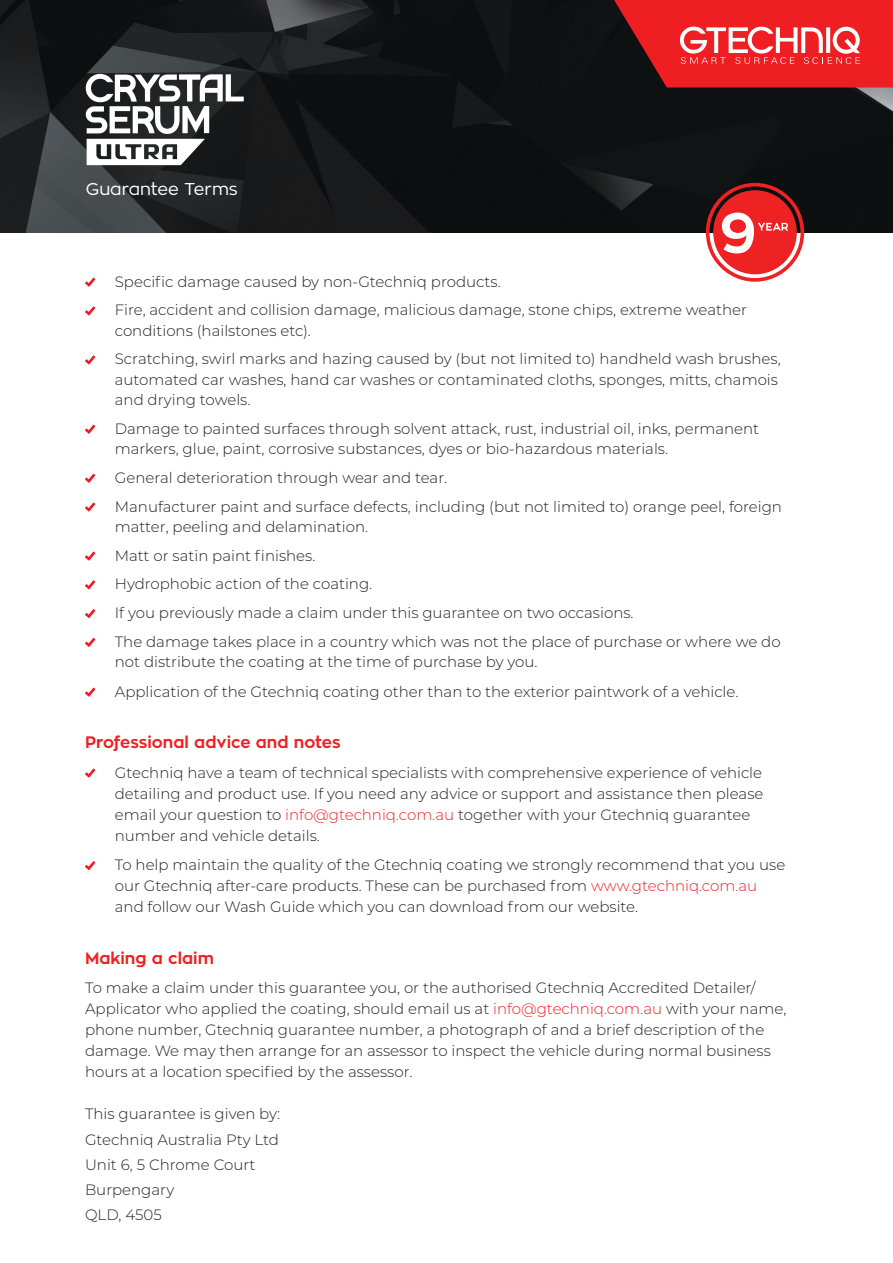
<style>
.page{position:relative;width:893px;height:1263px;background:#fff}
.page>*{position:absolute;margin:0;border:0;box-sizing:border-box;transform-origin:0 0}
.t1{font:16.95px "Zona Pro";color:#fff}
.t2{font:700 16.5px "Zona Pro";color:#ee2123}
.t3{font:300 15px/21px "Montserrat";color:#231f20}
.s1{color:#ee2123}
.s2{color:#ee1d23}
</style>
<div class="page">
<img style="left:0;top:0;width:893px;height:232px">
<svg style="left:614px;top:0;width:279px;height:88px"></svg>
<svg style="left:86px;top:74px;width:158px;height:91px"></svg>
<svg style="left:706px;top:183px;width:98px;height:99px"></svg>
<svg style="left:85px;top:278px;width:10px;height:9px"></svg>
<svg style="left:85px;top:306px;width:10px;height:9px"></svg>
<svg style="left:85px;top:355px;width:10px;height:9px"></svg>
<svg style="left:85px;top:425px;width:10px;height:9px"></svg>
<svg style="left:85px;top:474px;width:10px;height:9px"></svg>
<svg style="left:85px;top:502px;width:10px;height:9px"></svg>
<svg style="left:85px;top:551px;width:10px;height:10px"></svg>
<svg style="left:85px;top:580px;width:10px;height:9px"></svg>
<svg style="left:85px;top:609px;width:10px;height:9px"></svg>
<svg style="left:85px;top:638px;width:10px;height:9px"></svg>
<svg style="left:85px;top:687px;width:10px;height:10px"></svg>
<svg style="left:85px;top:768px;width:10px;height:9px"></svg>
<svg style="left:85px;top:861px;width:10px;height:9px"></svg>
<p class="t1" style="left:86px;top:178px;width:154px">Guarantee Terms</p>
<p class="t3" style="left:115px;top:266px;width:634px;line-height:28.8px">Specific damage caused by non-Gtechniq products.<br>Fire, accident and collision damage, malicious damage, stone chips, extreme weather</p>
<p class="t3" style="left:115px;top:315px;width:667px;line-height:28.8px">conditions (hailstones etc).<br>Scratching, swirl marks and hazing caused by (but not limited to) handheld wash brushes,</p>
<p class="t3" style="left:115px;top:369px;width:665px;line-height:20.2px">automated car washes, hand car washes or contaminated cloths, sponges, mitts, chamois and drying towels.</p>
<p class="t3" style="left:115px;top:418px;width:646px;line-height:20.2px">Damage to painted surfaces through solvent attack, rust, industrial oil, inks, permanent markers, glue, paint, corrosive substances, dyes or bio-hazardous materials.</p>
<p class="t3" style="left:115px;top:463px;width:669px;line-height:28.8px">General deterioration through wear and tear.<br>Manufacturer paint and surface defects, including (but not limited to) orange peel, foreign</p>
<p class="t3" style="left:115px;top:512px;width:667px;line-height:28.8px">matter, peeling and delamination.<br>Matt or satin paint finishes.<br>Hydrophobic action of the coating.<br>If you previously made a claim under this guarantee on two occasions.<br>The damage takes place in a country which was not the place of purchase or where we do</p>
<p class="t3" style="left:115px;top:647px;width:625px;line-height:29.5px">not distribute the coating at the time of purchase by you.<br>Application of the Gtechniq coating other than to the exterior paintwork of a vehicle.</p>
<p class="t2" style="left:85px;top:731px;width:257px">Professional advice and notes</p>
<p class="t3" style="left:115px;top:761px;width:650px">Gtechniq have a team of technical specialists with comprehensive experience of vehicle detailing and product use. If you need any advice or support and assistance then please email your question to <span class="s1">info@gtechniq.com.au</span> together with your Gtechniq guarantee number and vehicle details.</p>
<p class="t3" style="left:115px;top:854px;width:672px">To help maintain the quality of the Gtechniq coating we strongly recommend that you use our Gtechniq after-care products. These can be purchased from <span class="s1">www.gtechniq.com.au </span>and follow our Wash Guide which you can download from our website.</p>
<p class="t2" style="left:85px;top:947px;width:130px">Making a claim</p>
<p class="t3" style="left:85px;top:977px;width:703px">To make a claim under this guarantee you, or the authorised Gtechniq Accredited Detailer/ Applicator who applied the coating, should email us at <span class="s2">info@gtechniq.com.au</span> with your name, phone number, Gtechniq guarantee number, a photograph of and a brief description of the damage. We may then arrange for an assessor to inspect the vehicle during normal business hours at a location specified by the assessor.</p>
<p class="t3" style="left:85px;top:1101px;width:197px;line-height:25.2px">This guarantee is given by:<br>Gtechniq Australia Pty Ltd<br>Unit 6, 5 Chrome Court<br>Burpengary<br>QLD, 4505</p>
</div>
